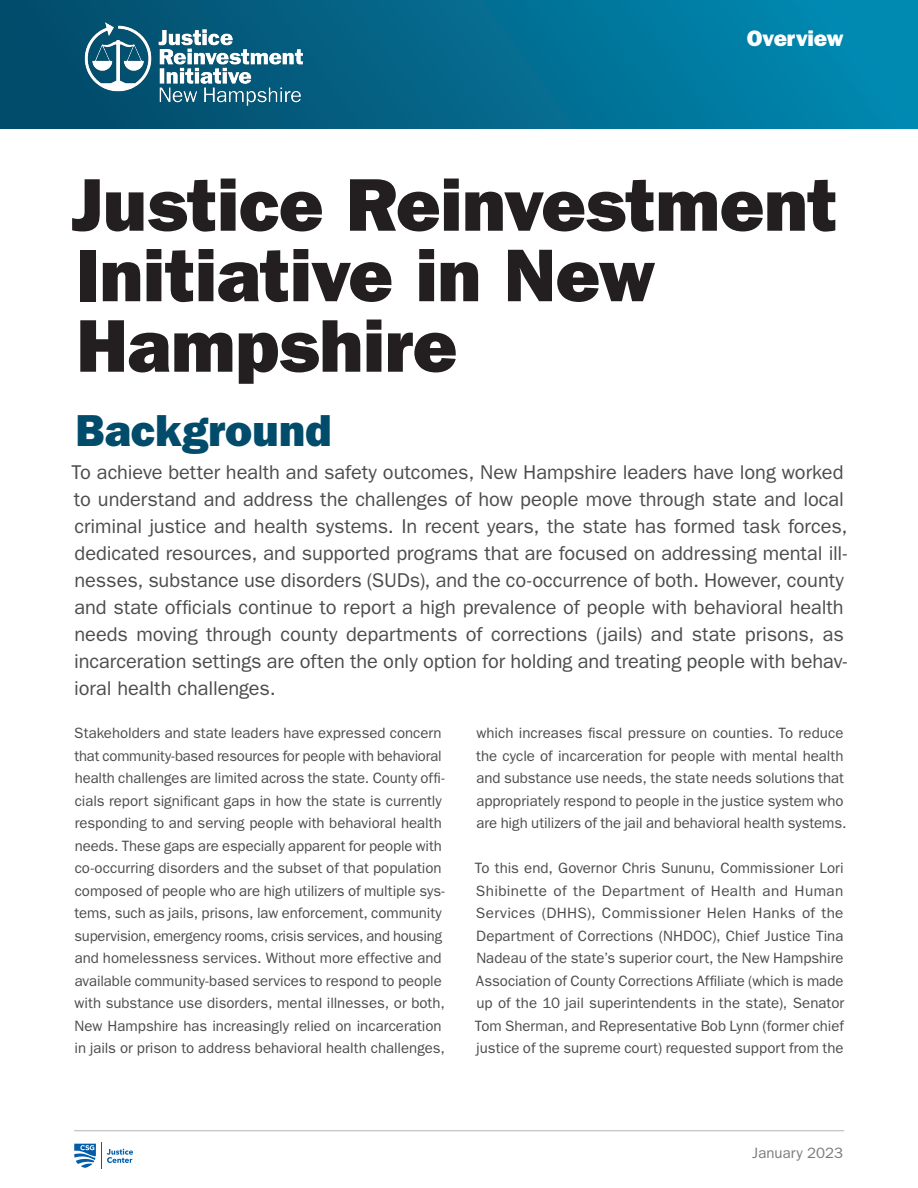
<style>
.page{position:relative;width:918px;height:1188px;background:#fff}
.page>*{position:absolute;margin:0;border:0;box-sizing:border-box;transform-origin:0 0}
.H1_Cover{font:75px/70.5px "ITC Franklin Gothic Std Hvy";letter-spacing:-.005em;color:#231f20}
.H1_Franklin{font:45px "ITC Franklin Gothic Std Hvy";color:#014b6b}
.t1{font:22.35px "ITC Franklin Gothic Std Hvy";letter-spacing:-.02em;color:#fff}
.P2_Dek_FG{font:20.1px/27px "ITC Franklin Gothic Std";letter-spacing:-.005em;color:#4b4c4d}
.P1_FG_Text_No_Indent{font:15px/22.5px "ITC Franklin Gothic Std";color:#4b4c4d}
.t2{font:15px "ITC Franklin Gothic Std";letter-spacing:.005em;color:#231f20}
</style>
<div class="page">
<hr style="left:74px;top:1130px;width:770px;height:1px;background:#b2b3b7">
<svg style="left:74px;top:1143px;width:59px;height:26px"></svg>
<div style="left:0;top:0;width:918px;height:129px;background:linear-gradient(to right,#044766,#008bb4)"></div>
<img style="left:74px;top:23px;width:239px;height:85px">
<p class="t1" style="left:747px;top:25px;width:99px">Overview</p>
<p class="H1_Cover" style="left:70px;top:170px;width:768px">Justice Reinvestment<br>Initiative in New<br>Hampshire</p>
<p class="H1_Franklin" style="left:75px;top:404px;width:258px">Background</p>
<p class="P2_Dek_FG" style="left:72px;top:459px;width:777px">To achieve better health and safety outcomes, New Hampshire leaders have long worked to understand and address the challenges of how people move through state and local criminal justice and health systems. In recent years, the state has formed task forces, dedicated resources, and supported programs that are focused on addressing mental ill&shy;nesses, substance use disorders (SUDs), and the co-occurrence of both. However, county and state officials continue to report a high prevalence of people with behavioral health needs moving through county departments of corrections (jails) and state prisons, as incarceration settings are often the only option for holding and treating people with behav&shy;ioral health challenges.</p>
<p class="P1_FG_Text_No_Indent" style="left:74px;top:722px;width:372px">Stakeholders and state leaders have expressed concern that community-based resources for people with behavioral health challenges are limited across the state. County offi&shy;cials report significant gaps in how the state is currently responding to and serving people with behavioral health needs. These gaps are especially apparent for people with co-occurring disorders and the subset of that population composed of people who are high utilizers of multiple sys&shy;tems, such as jails, prisons, law enforcement, community supervision, emergency rooms, crisis services, and housing and homelessness services. Without more effective and available community-based services to respond to people with substance use disorders, mental illnesses, or both, New Hampshire has increasingly relied on incarceration in jails or prison to address behavioral health challenges,</p>
<p class="P1_FG_Text_No_Indent" style="left:476px;top:722px;width:372px">which increases fiscal pressure on counties. To reduce the cycle of incarceration for people with mental health and substance use needs, the state needs solutions that appropriately respond to people in the justice system who are high utilizers of the jail and behavioral health systems.</p>
<p class="P1_FG_Text_No_Indent" style="left:475px;top:857px;width:371px;text-align:justify">To this end, Governor Chris Sununu, Commissioner Lori Shibinette of the Department of Health and Human Services (DHHS), Commissioner Helen Hanks of the Department of Corrections (NHDOC), Chief Justice Tina Nadeau of the state’s superior court, the New Hampshire Association of County Corrections Affiliate (which is made up of the 10 jail superintendents in the state), Senator Tom Sherman, and Representative Bob Lynn (former chief justice of the supreme court) requested support from the</p>
<p class="t2" style="left:752px;top:1144px;width:92px">January 2023</p>
</div>
